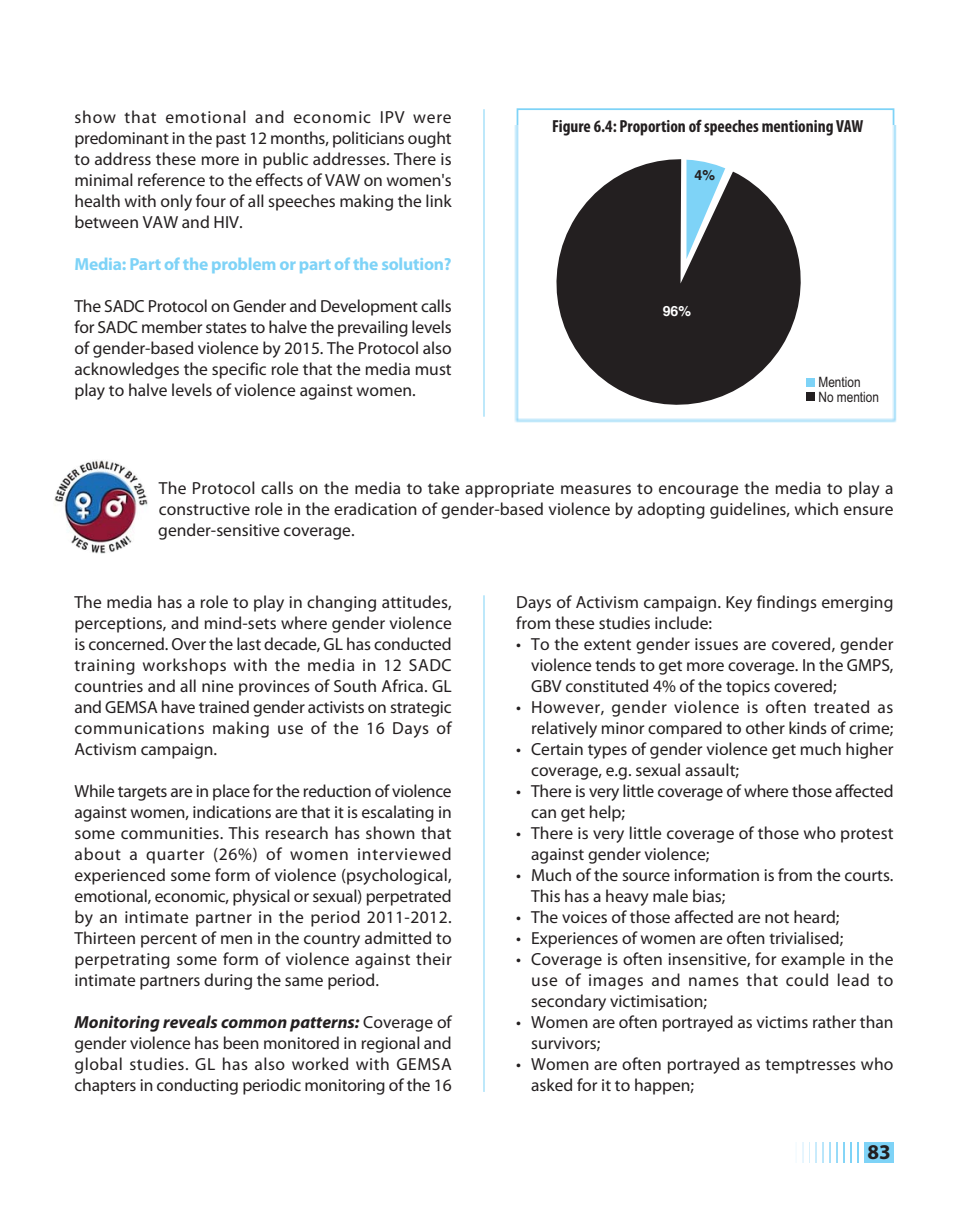
<style>
.page{position:relative;width:968px;height:1216px;background:#fff}
.page>*{position:absolute;margin:0;border:0;box-sizing:border-box;transform-origin:0 0}
.t1{font:700 21px "Myriad Pro";color:#231f20}
.t2{font:17.5px/21px "Myriad Pro";color:#231f20;text-align:justify}
.t3{font:700 condensed 17.5px "Myriad Pro";color:#231f20}
.t4{font:700 17.5px "Myriad Pro";letter-spacing:-.01em;color:#7ed3f7}
.t5{font:14.35px/14.3px "Arial Narrow";color:#231f20}
.t6{font:700 14px "Helvetica";color:#fff}
.t7{font:700 14px "Helvetica";color:#231f20}
.s1{font-weight:700;font-style:italic}
</style>
<div class="page">
<svg style="left:802px;top:1142px;width:42px;height:20px"></svg>
<div style="left:844px;top:1142px;width:49px;height:20px;background:#7ed3f7"></div>
<div style="left:858px;top:1138px;width:5px;height:28px;background:#fff"></div>
<div style="left:851px;top:1138px;width:5px;height:28px;background:#fff"></div>
<hr style="left:845px;top:1138px;width:4px;height:28px;background:#fff">
<hr style="left:838px;top:1138px;width:4px;height:28px;background:#fff">
<hr style="left:831px;top:1138px;width:4px;height:28px;background:#fff">
<hr style="left:824px;top:1138px;width:4px;height:28px;background:#fff">
<hr style="left:817px;top:1138px;width:4px;height:28px;background:#fff">
<div style="left:810px;top:1138px;width:5px;height:28px;background:#fff"></div>
<div style="left:803px;top:1138px;width:5px;height:28px;background:#fff"></div>
<div style="left:516px;top:108px;width:378px;height:313px;background:#fff;border:2px solid #7ed3f7"></div>
<img style="left:514px;top:125px;width:383px;height:298px">
<svg style="left:539px;top:150px;width:278px;height:272px;fill:#231f20"></svg>
<div style="left:806px;top:378px;width:8px;height:8px;background:#7ed3f7"></div>
<div style="left:806px;top:392px;width:8px;height:8px;background:#231f20"></div>
<hr style="left:483px;top:109px;width:1px;height:307px;background:#7ed3f7">
<img style="left:53px;top:459px;width:95px;height:95px;border-radius:50%">
<hr style="left:483px;top:595px;width:1px;height:496px;background:#7ed3f7">
<p class="t2" style="left:74px;top:108px;width:379px">show that emotional and economic IPV were predominant in the past 12 months, politicians ought to address these more in public addresses. There is minimal reference to the effects of VAW on women's health with only four of all speeches making the link between VAW and HIV.</p>
<p class="t4" style="left:74px;top:258px;width:379px">Media: Part of the problem or part of the solution?</p>
<p class="t2" style="left:74px;top:297px;width:379px">The SADC Protocol on Gender and Development calls for SADC member states to halve the prevailing levels of gender-based violence by 2015. The Protocol also acknowledges the specific role that the media must play to halve levels of violence against women.</p>
<p class="t3" style="left:552px;top:119px;width:313px">Figure 6.4: Proportion of speeches mentioning VAW</p>
<p class="t7" style="left:694px;top:169px;width:22px">4%</p>
<p class="t6" style="left:662px;top:305px;width:30px">96%</p>
<p class="t5" style="left:818px;top:376px;width:62px">Mention<br>No mention</p>
<p class="t2" style="left:158px;top:479px;width:736px">The Protocol calls on the media to take appropriate measures to encourage the media to play a constructive role in the eradication of gender-based violence by adopting guidelines, which ensure gender-sensitive coverage.</p>
<p class="t2" style="left:74px;top:593px;width:379px">The media has a role to play in changing attitudes, perceptions, and mind-sets where gender violence is concerned. Over the last decade, GL has conducted training workshops with the media in 12 SADC countries and all nine provinces of South Africa. GL and GEMSA have trained gender activists on strategic communications making use of the 16 Days of Activism campaign.</p>
<p class="t2" style="left:74px;top:782px;width:379px">While targets are in place for the reduction of violence against women, indications are that it is escalating in some communities. This research has shown that about a quarter (26%) of women interviewed experienced some form of violence (psychological, emotional, economic, physical or sexual) perpetrated by an intimate partner in the period 2011-2012.<br>Thirteen percent of men in the country admitted to perpetrating some form of violence against their intimate partners during the same period.</p>
<p class="t2" style="left:74px;top:1013px;width:379px"><span class="s1">Monitoring reveals common patterns:</span> Coverage of gender violence has been monitored in regional and global studies. GL has also worked with GEMSA chapters in conducting periodic monitoring of the 16</p>
<p class="t2" style="left:516px;top:593px;width:379px">Days of Activism campaign. Key findings emerging from these studies include:</p>
<p class="t2" style="left:531px;top:635px;width:364px;text-indent:-15px">• To the extent gender issues are covered, gender violence tends to get more coverage. In the GMPS, GBV constituted 4% of the topics covered;</p>
<p class="t2" style="left:516px;top:698px;width:379px;text-align:right">• However, gender violence is often treated as relatively minor compared to other kinds of crime;</p>
<p class="t2" style="left:531px;top:740px;width:364px;text-indent:-15px">• Certain types of gender violence get much higher coverage, e.g. sexual assault;</p>
<p class="t2" style="left:531px;top:782px;width:364px;text-indent:-15px">• There is very little coverage of where those affected can get help;</p>
<p class="t2" style="left:531px;top:824px;width:364px;text-indent:-15px">• There is very little coverage of those who protest against gender violence;</p>
<p class="t2" style="left:531px;top:866px;width:364px;text-indent:-15px">• Much of the source information is from the courts.<br>This has a heavy male bias;</p>
<p class="t2" style="left:516px;top:908px;width:325px">• The voices of those affected are not heard;</p>
<p class="t2" style="left:516px;top:929px;width:328px">• Experiences of women are often trivialised;</p>
<p class="t2" style="left:531px;top:950px;width:364px;text-indent:-15px">• Coverage is often insensitive, for example in the use of images and names that could lead to secondary victimisation;</p>
<p class="t2" style="left:531px;top:1013px;width:364px;text-indent:-15px">• Women are often portrayed as victims rather than survivors;</p>
<p class="t2" style="left:531px;top:1055px;width:364px;text-indent:-15px">• Women are often portrayed as temptresses who asked for it to happen;</p>
<p class="t1" style="left:867px;top:1143px;width:25px">83</p>
</div>
